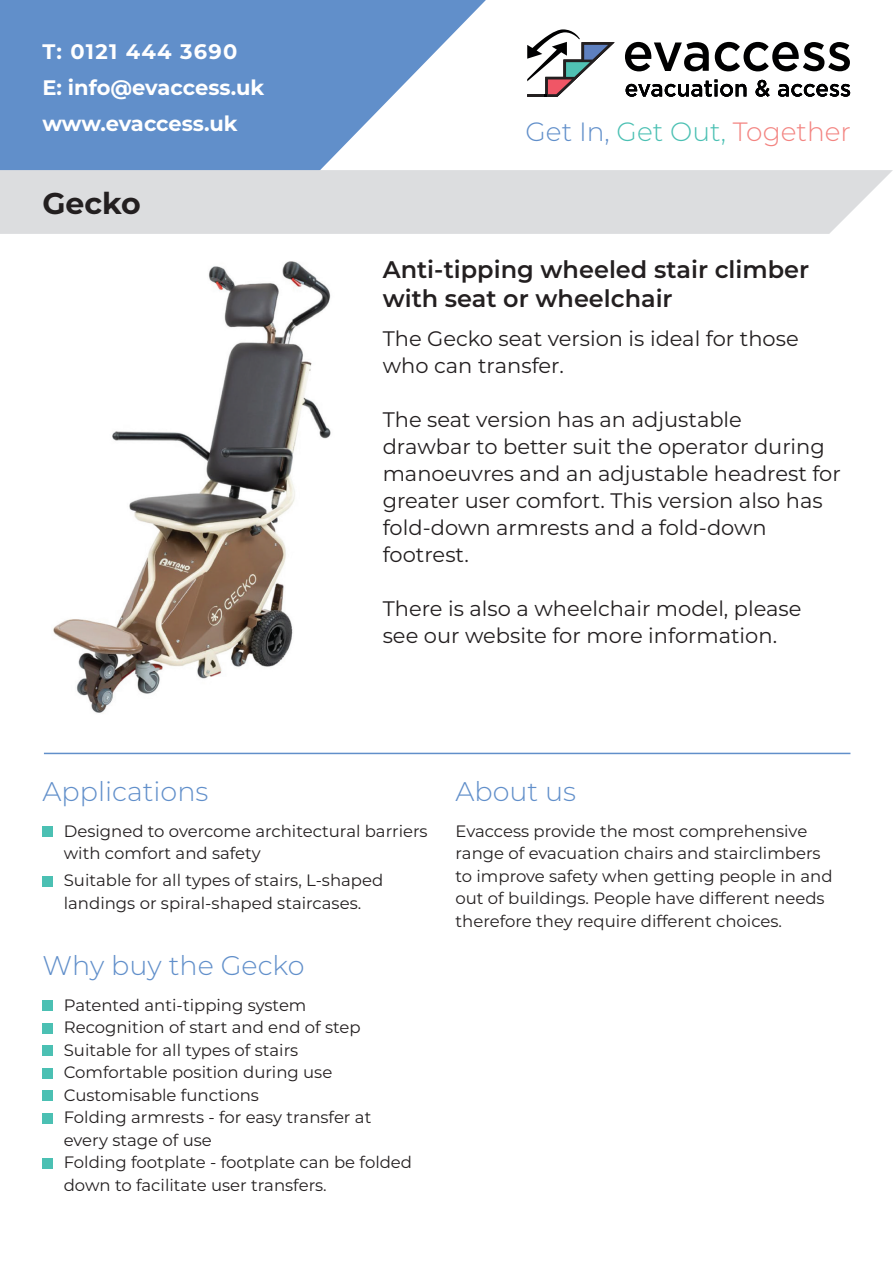
<style>
.page{position:relative;width:893px;height:1263px;background:#fff}
.page>*{position:absolute;margin:0;border:0;box-sizing:border-box;transform-origin:0 0}
.t1{font:700 30px "Montserrat";color:#231f20}
.t2{font:300 27px "Montserrat";color:#618fca}
.t3{font:300 26.4px "Montserrat";color:#f38481}
.t4{font:600 24px/28.5px "Montserrat";color:#231f20}
.t5{font:21px/27px "Montserrat";color:#231f20}
.t6{font:700 21px "Montserrat";color:#fff}
.t7{font:700 21px "Montserrat";letter-spacing:.06em;color:#fff}
.t8{font:16.5px/22.5px "Montserrat";color:#231f20}
.s1{color:#618fca}
.s2{color:#4bc0b3}
</style>
<div class="page">
<svg style="left:0;top:0;width:486px;height:170px;fill:#618fca"></svg>
<div style="left:0;top:170px;width:893px;height:64px;background:#dcdddf"></div>
<img style="left:53px;top:261px;width:278px;height:452px">
<div style="left:43px;top:826px;width:10px;height:11px;background:#4bc0b3"></div>
<div style="left:43px;top:876px;width:10px;height:10px;background:#4bc0b3"></div>
<div style="left:43px;top:1000px;width:10px;height:11px;background:#4bc0b3"></div>
<div style="left:43px;top:1023px;width:10px;height:10px;background:#4bc0b3"></div>
<div style="left:43px;top:1045px;width:10px;height:11px;background:#4bc0b3"></div>
<div style="left:43px;top:1068px;width:10px;height:10px;background:#4bc0b3"></div>
<div style="left:43px;top:1090px;width:10px;height:11px;background:#4bc0b3"></div>
<div style="left:43px;top:1113px;width:10px;height:10px;background:#4bc0b3"></div>
<div style="left:43px;top:1158px;width:10px;height:10px;background:#4bc0b3"></div>
<hr style="left:44px;top:753px;width:806px;height:1px;background:#618fca">
<svg style="left:626px;top:80px;width:224px;height:17px"></svg>
<svg style="left:625px;top:42px;width:225px;height:29px"></svg>
<svg style="left:527px;top:29px;width:88px;height:68px"></svg>
<p class="t7" style="left:43px;top:36px;width:196px">T: 0121 444 3690</p>
<p class="t6" style="left:43px;top:72px;width:223px">E: info@evaccess.uk</p>
<p class="t6" style="left:43px;top:108px;width:197px">www.evaccess.uk</p>
<p class="t3" style="left:525px;top:114px;width:327px"><span class="s1">Get In,</span> <span class="s2">Get Out,</span> Together</p>
<p class="t1" style="left:43px;top:181px;width:100px">Gecko</p>
<p class="t4" style="left:383px;top:255px;width:428px">Anti-tipping wheeled stair climber with seat or wheelchair</p>
<p class="t5" style="left:383px;top:324px;width:418px">The Gecko seat version is ideal for those</p>
<p class="t5" style="left:383px;top:351px;width:183px">who can transfer.</p>
<p class="t5" style="left:383px;top:405px;width:361px">The seat version has an adjustable</p>
<p class="t5" style="left:383px;top:432px;width:460px">drawbar to better suit the operator during manoeuvres and an adjustable headrest for greater user comfort. This version also has fold-down armrests and a fold-down</p>
<p class="t5" style="left:383px;top:540px;width:88px">footrest.</p>
<p class="t5" style="left:383px;top:594px;width:420px">There is also a wheelchair model, please</p>
<p class="t5" style="left:383px;top:621px;width:396px">see our website for more information.</p>
<p class="t2" style="left:43px;top:773px;width:167px">Applications</p>
<p class="t8" style="left:64px;top:819px;width:365px">Designed to overcome architectural barriers with comfort and safety</p>
<p class="t8" style="left:64px;top:869px;width:321px">Suitable for all types of stairs, L-shaped landings or spiral-shaped staircases.</p>
<p class="t2" style="left:43px;top:947px;width:264px">Why buy the Gecko</p>
<p class="t8" style="left:64px;top:993px;width:244px">Patented anti-tipping system</p>
<p class="t8" style="left:64px;top:1016px;width:298px">Recognition of start and end of step</p>
<p class="t8" style="left:64px;top:1038px;width:236px">Suitable for all types of stairs</p>
<p class="t8" style="left:64px;top:1061px;width:270px">Comfortable position during use</p>
<p class="t8" style="left:64px;top:1083px;width:197px">Customisable functions</p>
<p class="t8" style="left:64px;top:1106px;width:309px">Folding armrests - for easy transfer at every stage of use</p>
<p class="t8" style="left:64px;top:1151px;width:350px">Folding footplate - footplate can be folded down to facilitate user transfers.</p>
<p class="t2" style="left:455px;top:773px;width:122px">About us</p>
<p class="t8" style="left:455px;top:819px;width:367px">Evaccess provide the most comprehensive range of evacuation chairs and stairclimbers</p>
<p class="t8" style="left:455px;top:864px;width:379px">to improve safety when getting people in and out of buildings. People have different needs</p>
<p class="t8" style="left:455px;top:909px;width:328px">therefore they require different choices.</p>
</div>
